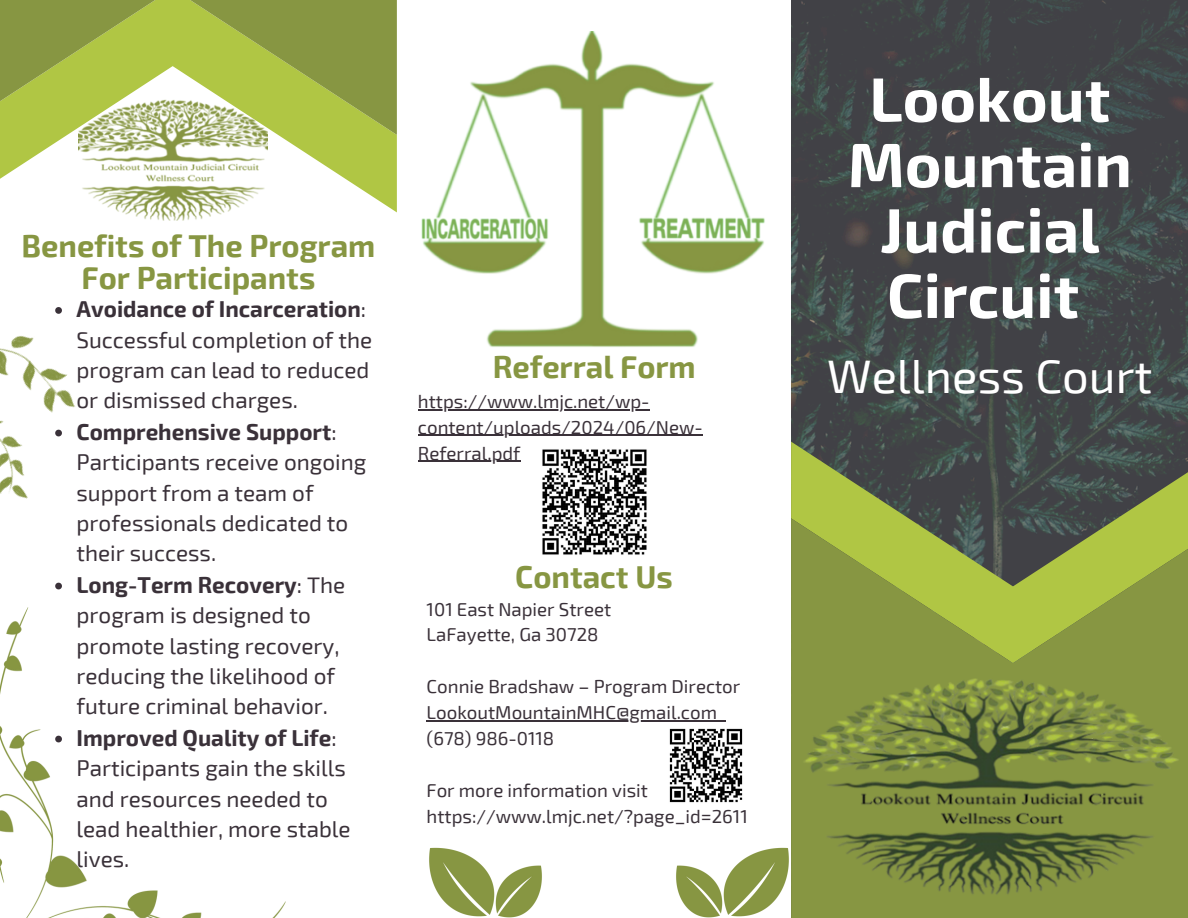
<style>
.page{position:relative;width:1188px;height:918px;background:#fff}
.page>*{position:absolute;margin:0;border:0;box-sizing:border-box;transform-origin:0 0}
.t1{font:700 62.55px/65.4px "Exo 2";color:#fff;text-align:center}
.t2{font:46.95px "Exo 2";color:#fff}
.t3{font:700 30.9px/31.5px "Exo 2";color:#879642;text-align:center}
.t4{font:22.5px/30.3px "Exo 2";color:#3a3139}
.t5{font:18.75px/25.8px "Exo 2";color:#3a3139}
.s1{font-weight:700}
</style>
<div class="page">
<img style="left:791px;top:0;width:397px;height:442px">
<svg style="left:791px;top:442px;width:397px;height:76px;background:#596248"></svg>
<svg style="left:791px;top:518px;width:397px;height:400px;background:#90a044"></svg>
<svg style="left:0;top:135px;width:397px;height:77px"></svg>
<svg style="left:0;top:0;width:397px;height:135px;background:#9eb047"></svg>
<img style="left:791px;top:663px;width:397px;height:254px">
<img style="left:78px;top:92px;width:189px;height:129px">
<img style="left:421px;top:31px;width:344px;height:316px">
<hr style="left:427px;top:720px;width:290px;height:1px;background:#3a3139">
<img style="left:676px;top:847px;width:113px;height:71px">
<img style="left:429px;top:847px;width:113px;height:71px">
<svg style="left:55px;top:583px;width:7px;height:6px"></svg>
<img style="left:0;top:607px;width:286px;height:311px">
<img style="left:0;top:307px;width:75px;height:192px">
<img style="left:669px;top:728px;width:74px;height:75px">
<img style="left:542px;top:449px;width:105px;height:106px">
<hr style="left:418px;top:409px;width:232px;height:1px;background:#3a3139">
<hr style="left:418px;top:435px;width:285px;height:1px;background:#3a3139">
<hr style="left:418px;top:461px;width:102px;height:1px;background:#3a3139">
<p class="t3" style="left:22px;top:229px;width:355px">Benefits of The Program<br>For Participants</p>
<p class="t4" style="left:77px;top:293px;width:297px"><span class="s1">Avoidance of Incarceration</span>:<br>Successful completion of the program can lead to reduced or dismissed charges.</p>
<h3 class="t4" style="left:77px;top:416px;width:291px"><span class="s1">Comprehensive Support</span>:<br>Participants receive ongoing support from a team of professionals dedicated to their success.</h3>
<p class="t4" style="left:77px;top:569px;width:270px"><span class="s1">Long-Term Recovery</span>: The program is designed to promote lasting recovery, reducing the likelihood of future criminal behavior.</p>
<p class="t4" style="left:77px;top:722px;width:276px"><span class="s1">Improved Quality of Life</span>:<br>Participants gain the skills and resources needed to lead healthier, more stable lives.</p>
<p class="t3" style="left:493px;top:349px;width:205px">Referral Form</p>
<p class="t5" style="left:418px;top:387px;width:286px">https://www.lmjc.net/wp&shy;content/uploads/2024/06/New-<br>Referral.pdf</p>
<p class="t3" style="left:515px;top:560px;width:159px">Contact Us</p>
<p class="t5" style="left:427px;top:595px;width:186px">101 East Napier Street</p>
<h3 class="t5" style="left:427px;top:621px;width:173px">LaFayette, Ga 30728</h3>
<p class="t5" style="left:427px;top:673px;width:315px">Connie Bradshaw – Program Director</p>
<p class="t5" style="left:427px;top:699px;width:292px">LookoutMountainMHC@gmail.com</p>
<p class="t5" style="left:427px;top:725px;width:129px">(678) 986-0118</p>
<p class="t5" style="left:427px;top:776px;width:223px">For more information visit</p>
<p class="t5" style="left:427px;top:802px;width:323px">https://www.lmjc.net/?page_id=2611</p>
<p class="t1" style="left:848px;top:63px;width:286px">Lookout<br>Mountain<br>Judicial<br>Circuit</p>
<p class="t2" style="left:827px;top:346px;width:327px">Wellness Court</p>
</div>
